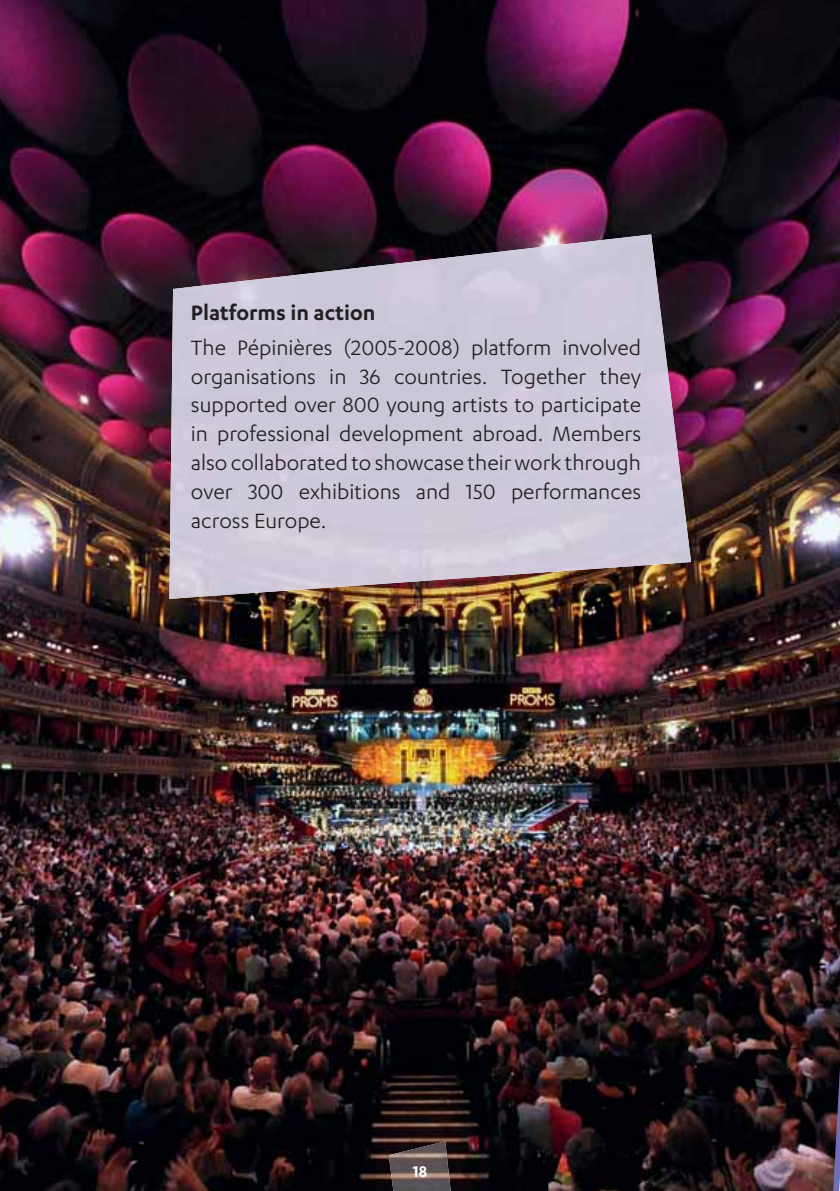
<style>
.page{position:relative;width:840px;height:1191px;background:#fff}
.page>*{position:absolute;margin:0;border:0;box-sizing:border-box;transform-origin:0 0}
.t1{font:24px/28.8px "Karbon";color:#231f20;text-align:justify}
.t2{font:600 24px "Karbon";color:#231f20}
.t3{font:600 18px "Karbon";color:#fff}
</style>
<div class="page">
<img style="left:0;top:0;width:839px;height:1191px">
<img style="left:169px;top:234px;width:521px;height:365px">
<img style="left:388px;top:1141px;width:66px;height:50px">
<p class="t2" style="left:191px;top:303px;width:186px">Platforms in action</p>
<p class="t1" style="left:191px;top:334px;width:451px">The Pépinières (2005-2008) platform involved organisations in 36 countries. Together they supported over 800 young artists to participate in professional development abroad. Members also collaborated to showcase their work through over 300 exhibitions and 150 performances across Europe.</p>
<p class="t3" style="left:412px;top:1164px;width:16px">18</p>
</div>
